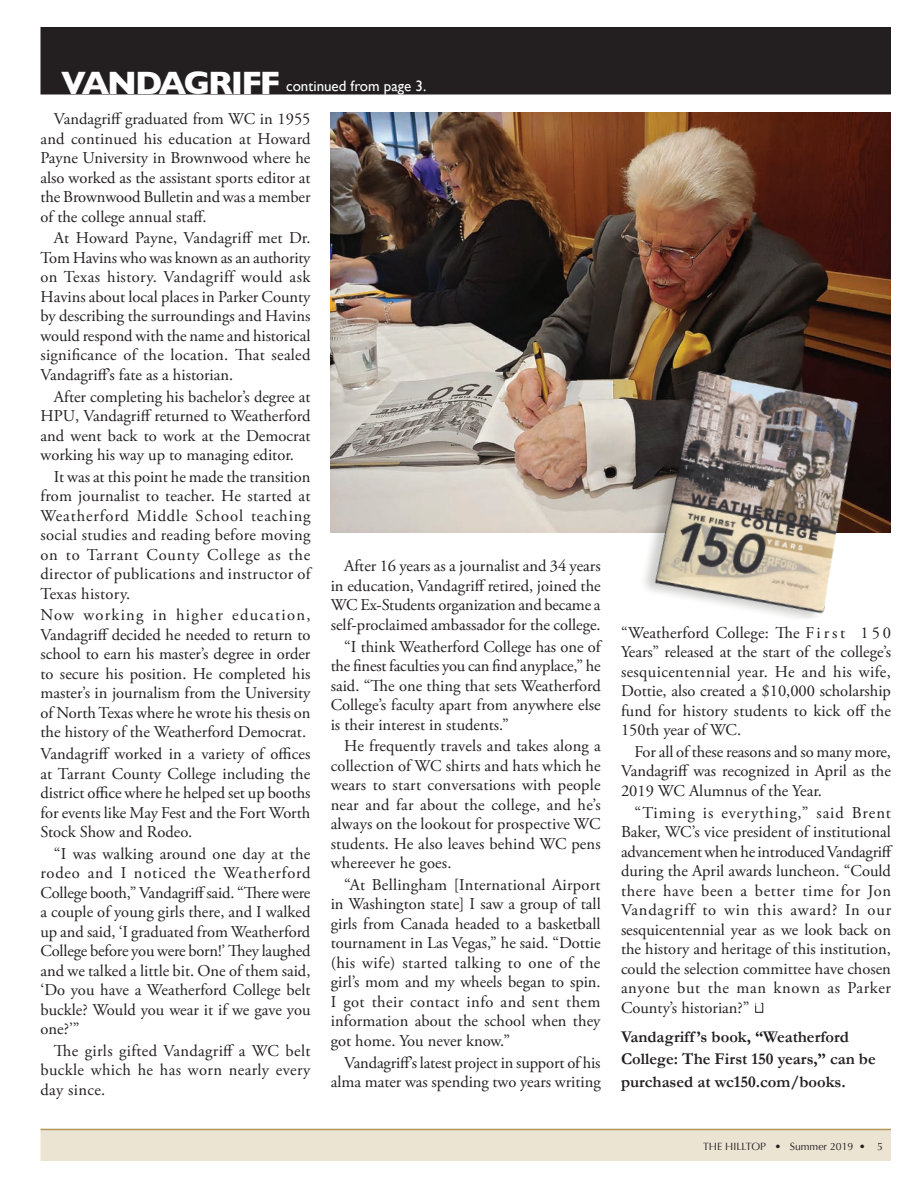
<style>
.page{position:relative;width:918px;height:1188px;background:#fff}
.page>*{position:absolute;margin:0;border:0;box-sizing:border-box;transform-origin:0 0}
.t1{font:700 33px "Gill Sans";letter-spacing:-.06em;color:#fff}
.BodyType{font:16.5px/19.5px "Adobe Garamond Pro";color:#231f20;text-align:justify}
.t2{font:700 16.5px/22.5px "Garamond";color:#231f20}
.t3{font:15px "Gill Sans";color:#fff}
.t4{font:10.5px "Optima";color:#231f20}
</style>
<div class="page">
<div style="left:40px;top:1129px;width:851px;height:32px;background:#ece4d2;border:2px solid #ece4d2"></div>
<hr style="left:40px;top:1129px;width:851px;height:1px;background:#b39758">
<svg style="left:756px;top:1003px;width:7px;height:10px"></svg>
<div style="left:41px;top:28px;width:849px;height:66px;background:#231f20"></div>
<div style="left:40px;top:27px;width:851px;height:67px;border:2px solid #231f20"></div>
<img style="left:331px;top:112px;width:560px;height:421px">
<img style="left:611px;top:287px;width:280px;height:332px">
<p class="t1" style="left:61px;top:57px;width:221px">VANDAGRIFF</p>
<p class="t3" style="left:286px;top:77px;width:142px">continued from page 3.</p>
<p class="BodyType" style="left:40px;top:110px;width:272px;text-indent:13px">Vandagriff graduated from WC in 1955 and continued his education at Howard Payne University in Brownwood where he also worked as the assistant sports editor at the Brownwood Bulletin and was a member of the college annual staff.</p>
<p class="BodyType" style="left:40px;top:229px;width:272px;text-indent:13px">At Howard Payne, Vandagriff met Dr.<br>Tom Havins who was known as an authority on Texas history. Vandagriff would ask Havins about local places in Parker County by describing the surroundings and Havins would respond with the name and historical significance of the location. That sealed Vandagriff’s fate as a historian.</p>
<p class="BodyType" style="left:40px;top:387px;width:272px;text-indent:13px">After completing his bachelor’s degree at HPU, Vandagriff returned to Weatherford and went back to work at the Democrat working his way up to managing editor.</p>
<p class="BodyType" style="left:40px;top:467px;width:272px;text-indent:13px">It was at this point he made the transition from journalist to teacher. He started at Weatherford Middle School teaching social studies and reading before moving on to Tarrant County College as the director of publications and instructor of Texas history.</p>
<p class="BodyType" style="left:40px;top:606px;width:272px">Now working in higher education, Vandagriff decided he needed to return to school to earn his master’s degree in order to secure his position. He completed his master’s in journalism from the University of North Texas where he wrote his thesis on the history of the Weatherford Democrat.</p>
<p class="BodyType" style="left:40px;top:745px;width:272px">Vandagriff worked in a variety of offices at Tarrant County College including the district office where he helped set up booths for events like May Fest and the Fort Worth Stock Show and Rodeo.</p>
<p class="BodyType" style="left:40px;top:844px;width:272px;text-indent:13px">“I was walking around one day at the rodeo and I noticed the Weatherford College booth,” Vandagriff said. “There were a couple of young girls there, and I walked up and said, ‘I graduated from Weatherford College before you were born!’ They laughed and we talked a little bit. One of them said, ‘Do you have a Weatherford College belt buckle? Would you wear it if we gave you one?’”</p>
<p class="BodyType" style="left:40px;top:1042px;width:272px;text-indent:13px">The girls gifted Vandagriff a WC belt buckle which he has worn nearly every day since.</p>
<p class="BodyType" style="left:331px;top:557px;width:272px;text-indent:13px">After 16 years as a journalist and 34 years in education, Vandagriff retired, joined the WC Ex-Students organization and became a self-proclaimed ambassador for the college.</p>
<p class="BodyType" style="left:331px;top:637px;width:272px;text-indent:13px">“I think Weatherford College has one of the finest faculties you can find anyplace,” he said. “The one thing that sets Weatherford College’s faculty apart from anywhere else is their interest in students.”</p>
<p class="BodyType" style="left:331px;top:737px;width:272px;text-indent:13px">He frequently travels and takes along a collection of WC shirts and hats which he wears to start conversations with people near and far about the college, and he’s always on the lookout for prospective WC students. He also leaves behind WC pens whereever he goes.</p>
<p class="BodyType" style="left:331px;top:875px;width:272px;text-indent:13px">“At Bellingham [International Airport in Washington state] I saw a group of tall girls from Canada headed to a basketball tournament in Las Vegas,” he said. “Dottie (his wife) started talking to one of the girl’s mom and my wheels began to spin.<br>I got their contact info and sent them information about the school when they got home. You never know.”</p>
<p class="BodyType" style="left:331px;top:1053px;width:271px;text-align:right">Vandagriff’s latest project in support of his alma mater was spending two years writing</p>
<p class="BodyType" style="left:621px;top:623px;width:272px">“Weatherford College: The F i r s t 1 5 0<br>Years” released at the start of the college’s sesquicentennial year. He and his wife, Dottie, also created a $10,000 scholarship fund for history students to kick off the 150th year of WC.</p>
<p class="BodyType" style="left:621px;top:742px;width:272px;text-indent:13px">For all of these reasons and so many more, Vandagriff was recognized in April as the 2019 WC Alumnus of the Year.</p>
<p class="BodyType" style="left:621px;top:803px;width:273px;text-align:left;text-indent:13px">“Timing is everything,” said Brent Baker, WC’s vice president of institutional advancement when he introduced Vandagriff during the April awards luncheon. “Could there have been a better time for Jon Vandagriff to win this award? In our sesquicentennial year as we look back on the history and heritage of this institution, could the selection committee have chosen anyone but the man known as Parker County’s historian?”</p>
<p class="t2" style="left:621px;top:1025px;width:256px">Vandagriff ’s book, “Weatherford<br>College: The First 150 years,” can be purchased at wc150.com/books.</p>
<p class="t4" style="left:703px;top:1140px;width:182px">THE HILLTOP • Summer 2019 • 5</p>
</div>
